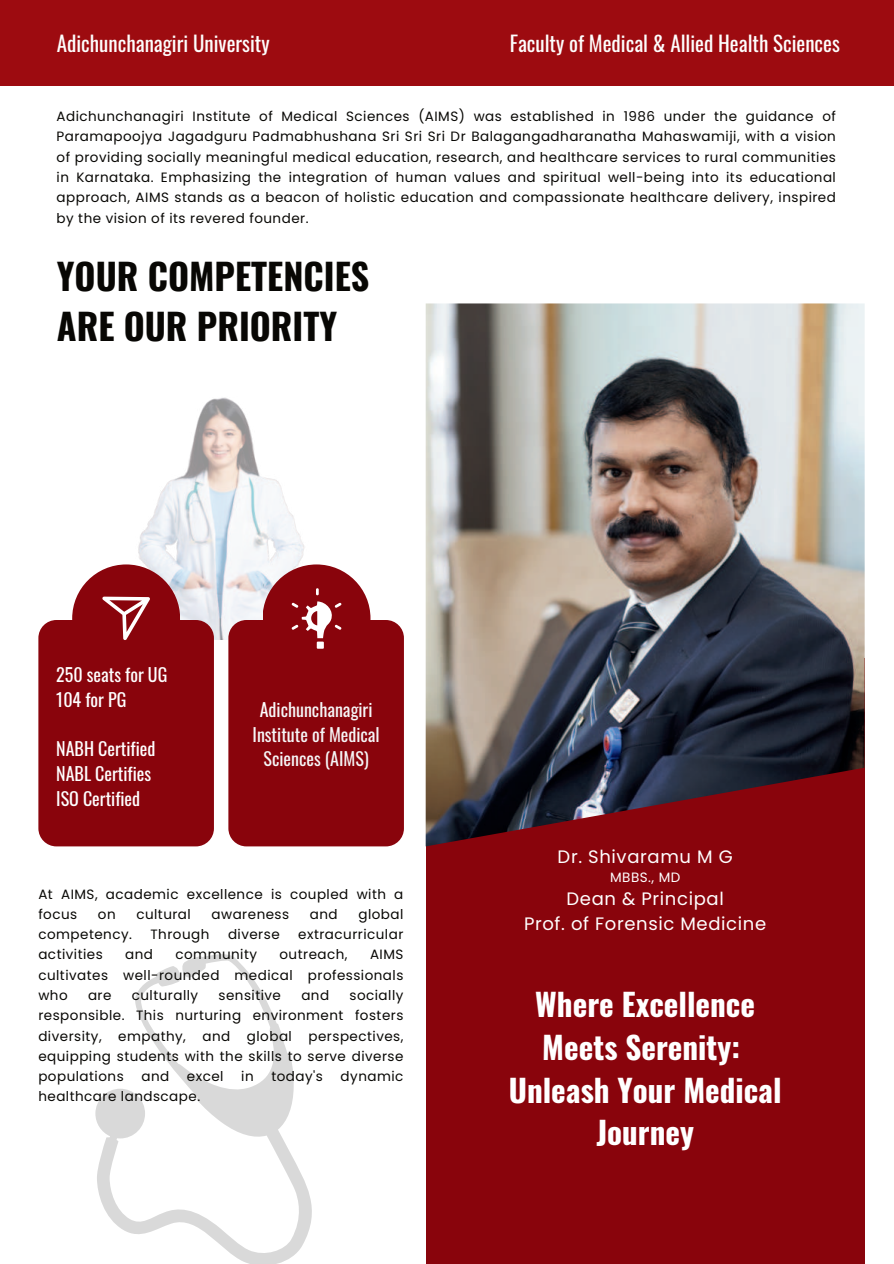
<style>
.page{position:relative;width:894px;height:1264px;background:#fff}
.page>*{position:absolute;margin:0;border:0;box-sizing:border-box;transform-origin:0 0}
.t1{font:700 36px/49.5px "Oswald";color:#080704}
.t2{font:700 31.05px/42.6px "Oswald";color:#fff;text-align:center}
.t3{font:21px "Oswald";color:#fefefd}
.t4{font:18px/24.8px "Oswald";color:#fff}
.t5{font:18px/24.8px "Poppins";letter-spacing:.035em;color:#fff;text-align:center}
.t6{font:18px/24.8px "Oswald";color:#f6f6f7;text-align:center}
.t7{font:13.5px/20.2px "Poppins";letter-spacing:.035em;color:#080704;text-align:justify}
.t8{font:13.5px "Poppins";letter-spacing:.035em;color:#fff}
.s1{color:#fff}
</style>
<div class="page">
<div style="left:425px;top:659px;width:439px;height:604px;background:#89040c"></div>
<img style="left:425px;top:303px;width:439px;height:543px">
<img style="left:138px;top:397px;width:167px;height:243px">
<div style="left:38px;top:620px;width:176px;height:226px;background:#89040c;border-radius:18px"></div>
<div style="left:72px;top:564px;width:108px;height:108px;background:#89040c;border-radius:50%"></div>
<div style="left:228px;top:620px;width:176px;height:226px;background:#89040c;border-radius:18px"></div>
<div style="left:262px;top:564px;width:108px;height:108px;background:#89040c;border-radius:50%"></div>
<svg style="left:102px;top:596px;width:47px;height:44px"></svg>
<svg style="left:291px;top:588px;width:50px;height:60px"></svg>
<div style="left:0;top:0;width:893px;height:86px;background:#9d0b10"></div>
<svg style="left:95px;top:954px;width:217px;height:309px"></svg>
<h3 class="t3" style="left:57px;top:25px;width:214px">Adichunchanagiri University</h3>
<h3 class="t3" style="left:509px;top:25px;width:331px">Faculty of Medical &amp; Allied Health Sciences</h3>
<p class="t7" style="left:57px;top:106px;width:780px">Adichunchanagiri Institute of Medical Sciences (AIMS) was established in 1986 under the guidance of Paramapoojya Jagadguru Padmabhushana Sri Sri Sri Dr Balagangadharanatha Mahaswamiji, with a vision of providing socially meaningful medical education, research, and healthcare services to rural communities in Karnataka. Emphasizing the integration of human values and spiritual well-being into its educational approach, AIMS stands as a beacon of holistic education and compassionate healthcare delivery, inspired by the vision of its revered founder.</p>
<h1 class="t1" style="left:57px;top:254px;width:314px">YOUR COMPETENCIES<br>ARE OUR PRIORITY</h1>
<h3 class="t4" style="left:56px;top:660px;width:113px">250 seats for UG<br>104 for PG</h3>
<h3 class="t4" style="left:56px;top:734px;width:101px">NABH Certified<br>NABL Certifies<br>ISO Certified</h3>
<h3 class="t6" style="left:252px;top:695px;width:129px"><span class="s1">A</span>dichunchanagiri<br>Institute of Medical<br>Sciences (AIMS)</h3>
<p class="t7" style="left:38px;top:883px;width:366px">At AIMS, academic excellence is coupled with a focus</p>
<p class="t7" style="left:98px;top:904px;width:19px">on</p>
<p class="t7" style="left:136px;top:904px;width:56px">cultural</p>
<p class="t7" style="left:211px;top:904px;width:79px">awareness</p>
<p class="t7" style="left:310px;top:904px;width:29px">and</p>
<p class="t7" style="left:358px;top:904px;width:47px">global</p>
<p class="t7" style="left:38px;top:924px;width:95px">competency.</p>
<p class="t7" style="left:150px;top:924px;width:60px">Through</p>
<p class="t7" style="left:228px;top:924px;width:53px">diverse</p>
<p class="t7" style="left:298px;top:924px;width:107px">extracurricular</p>
<p class="t7" style="left:38px;top:944px;width:66px">activities</p>
<p class="t7" style="left:125px;top:944px;width:29px">and</p>
<p class="t7" style="left:175px;top:944px;width:83px">community</p>
<p class="t7" style="left:279px;top:944px;width:70px">outreach,</p>
<p class="t7" style="left:38px;top:944px;width:366px;text-indent:331px">AIMS cultivates well-rounded medical professionals who</p>
<p class="t7" style="left:38px;top:985px;width:366px;text-indent:311px">socially responsible. This nurturing environment fosters diversity, empathy, and global perspectives, equipping students with the skills to serve diverse populations</p>
<p class="t7" style="left:88px;top:985px;width:25px">are</p>
<p class="t7" style="left:132px;top:985px;width:68px">culturally</p>
<p class="t7" style="left:218px;top:985px;width:64px">sensitive</p>
<p class="t7" style="left:301px;top:985px;width:29px">and</p>
<p class="t7" style="left:141px;top:1066px;width:29px">and</p>
<p class="t7" style="left:187px;top:1066px;width:38px">excel</p>
<p class="t7" style="left:241px;top:1066px;width:14px">in</p>
<p class="t7" style="left:271px;top:1066px;width:53px">today's</p>
<p class="t7" style="left:340px;top:1066px;width:64px">dynamic</p>
<p class="t7" style="left:38px;top:1086px;width:163px">healthcare landscape.</p>
<h3 class="t5" style="left:557px;top:844px;width:176px">Dr. Shivaramu M G</h3>
<p class="t8" style="left:610px;top:869px;width:72px">MBBS., MD</p>
<h3 class="t5" style="left:524px;top:886px;width:243px">Dean &amp; Principal<br>Prof. of Forensic Medicine</h3>
<h2 class="t2" style="left:508px;top:985px;width:274px">Where Excellence<br>Meets Serenity:<br>Unleash Your Medical<br>Journey</h2>
</div>
